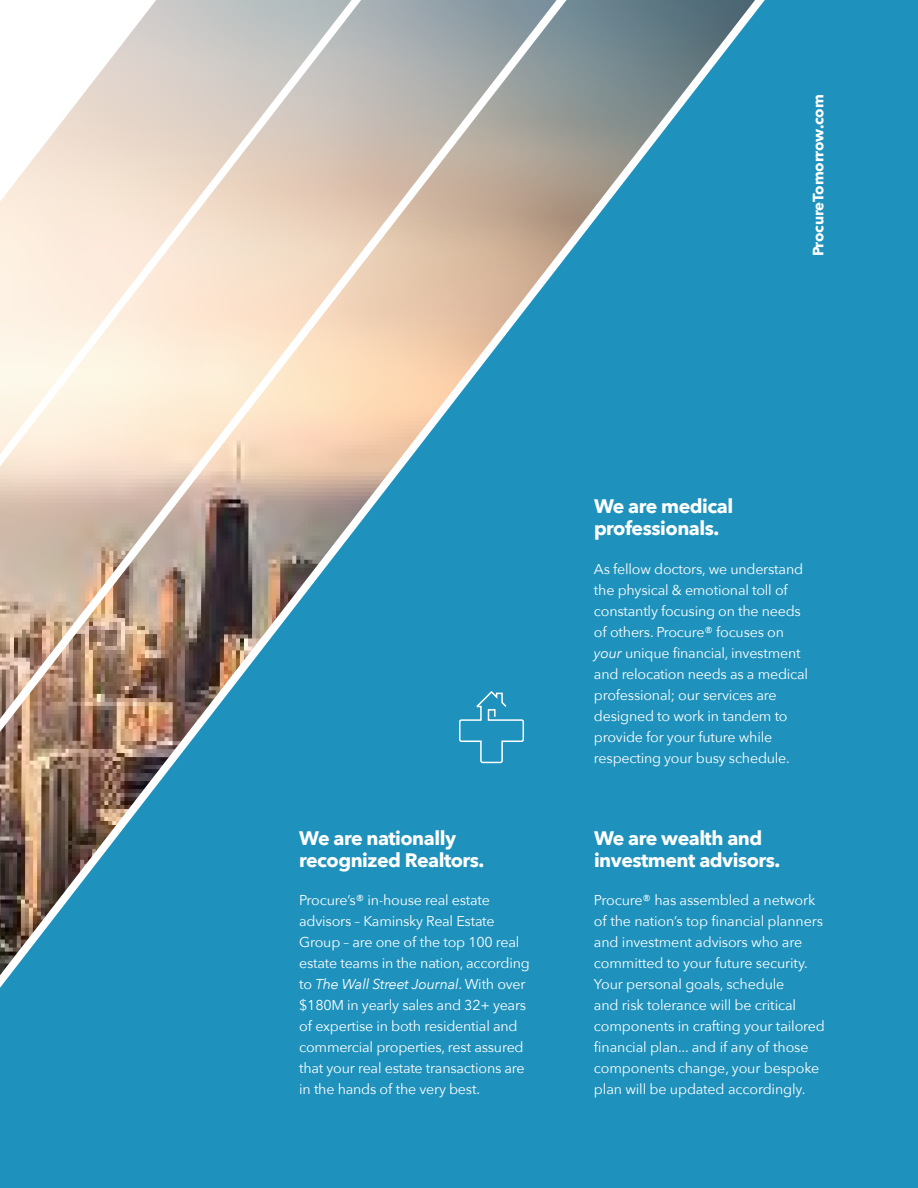
<style>
.page{position:relative;width:918px;height:1188px;background:#1e92bc}
.page>*{position:absolute;margin:0;border:0;box-sizing:border-box;transform-origin:0 0}
.t1{font:700 19.5px/22.5px "Avenir Next";letter-spacing:-.025em;color:#fff}
.t2{font:700 15px "Avenir Next";letter-spacing:-.01em;color:#fff}
.t3{font:14.25px/21px "Avenir Next";letter-spacing:-.015em;color:#fff}
.s1{font-style:italic}
</style>
<div class="page">
<img style="left:0;top:0;width:755px;height:975px">
<svg style="left:458px;top:690px;width:67px;height:74px;background:#319bc1"></svg>
<p class="t2" style="left:805px;top:256px;width:163px;rotate:-90deg">ProcureTomorrow.com</p>
<p class="t1" style="left:594px;top:495px;width:141px">We are medical professionals.</p>
<p class="t1" style="left:299px;top:827px;width:158px">We are nationally</p>
<p class="t1" style="left:299px;top:849px;width:187px">recognized Realtors.</p>
<p class="t3" style="left:594px;top:558px;width:216px">As fellow doctors, we understand the physical &amp; emotional toll of constantly focusing on the needs of others. Procure® focuses on <span class="s1">your</span> unique financial, investment and relocation needs as a medical professional; our services are designed to work in tandem to provide for your future while respecting your busy schedule.</p>
<p class="t1" style="left:594px;top:827px;width:170px">We are wealth and</p>
<p class="t1" style="left:594px;top:849px;width:188px">investment advisors.</p>
<p class="t3" style="left:299px;top:888px;width:232px">Procure’s® in-house real estate advisors – Kaminsky Real Estate Group – are one of the top 100 real estate teams in the nation, according to <span class="s1">The Wall Street Journal</span>. With over $180M in yearly sales and 32+ years of expertise in both residential and commercial properties, rest assured that your real estate transactions are in the hands of the very best.</p>
<p class="t3" style="left:594px;top:888px;width:233px">Procure® has assembled a network of the nation’s top financial planners and investment advisors who are committed to your future security.<br>Your personal goals, schedule<br>and risk tolerance will be critical components in crafting your tailored financial plan... and if any of those components change, your bespoke plan will be updated accordingly.</p>
</div>
